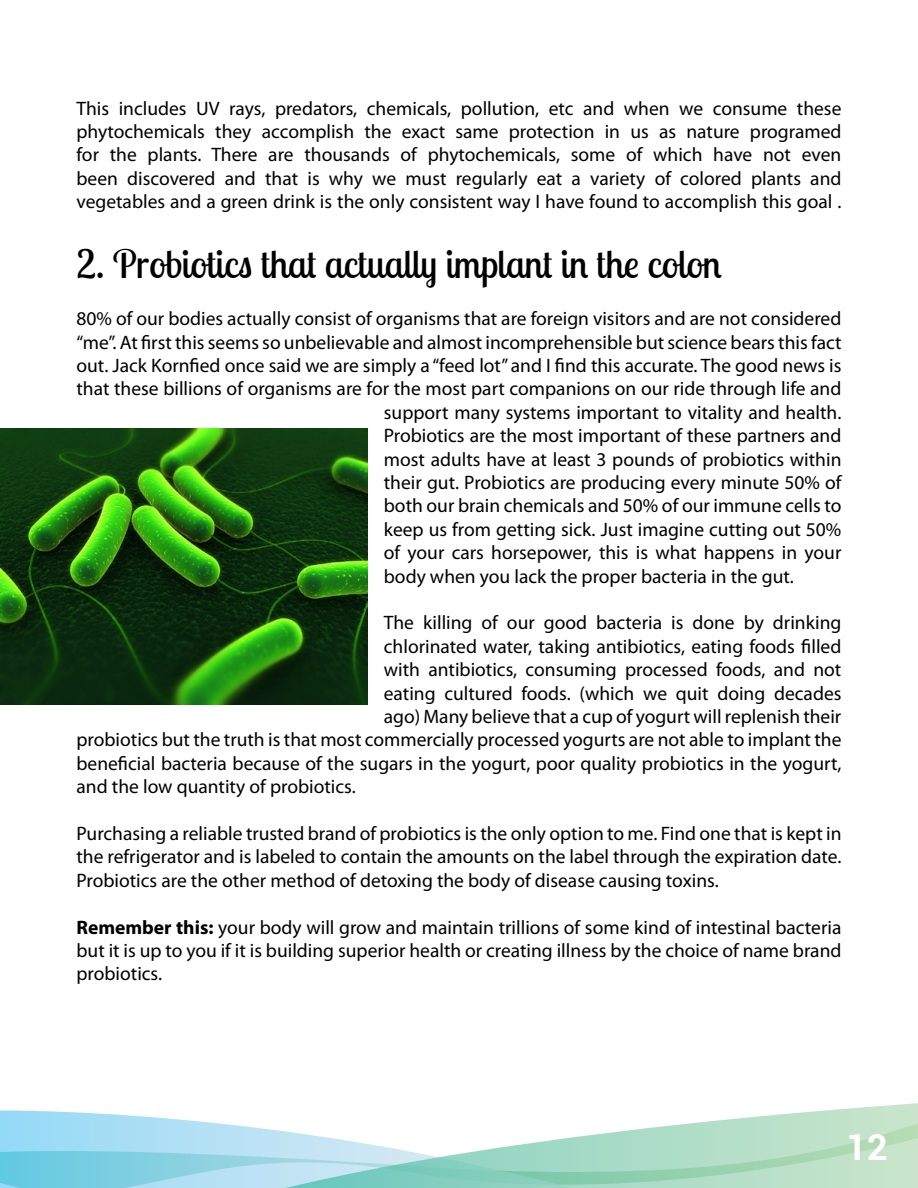
<style>
.page{position:relative;width:918px;height:1188px;background:#fff}
.page>*{position:absolute;margin:0;border:0;box-sizing:border-box;transform-origin:0 0}
.t1{font:39px "Lobster Two";color:#000}
.t2{font:700 36px "Roboto";color:#fff}
.t3{font:19.5px/23.4px "Myriad Pro";color:#000;text-align:justify}
.s1{font-weight:700}
</style>
<div class="page">
<svg style="left:0;top:1110px;width:213px;height:78px;background:#97d8ed"></svg>
<svg style="left:213px;top:1103px;width:705px;height:85px"></svg>
<img style="left:0;top:429px;width:367px;height:275px">
<p class="t3" style="left:77px;top:96px;width:766px">This includes UV rays, predators, chemicals, pollution, etc and when we consume these phytochemicals they accomplish the exact same protection in us as nature programed for the plants. There are thousands of phytochemicals, some of which have not even been discovered and that is why we must regularly eat a variety of colored plants and vegetables and a green drink is the only consistent way I have found to accomplish this goal .</p>
<h1 class="t1" style="left:77px;top:239px;width:646px">2. Probiotics that actually implant in the colon</h1>
<p class="t3" style="left:77px;top:307px;width:766px">80% of our bodies actually consist of organisms that are foreign visitors and are not considered</p>
<p class="t3" style="left:77px;top:330px;width:767px">“me”. At first this seems so unbelievable and almost incomprehensible but science bears this fact</p>
<p class="t3" style="left:77px;top:353px;width:767px">out. Jack Kornfied once said we are simply a “feed lot” and I find this accurate. The good news is</p>
<p class="t3" style="left:77px;top:377px;width:766px">that these billions of organisms are for the most part companions on our ride through life and</p>
<p class="t3" style="left:384px;top:400px;width:459px">support many systems important to vitality and health.</p>
<p class="t3" style="left:384px;top:424px;width:459px">Probiotics are the most important of these partners and</p>
<p class="t3" style="left:384px;top:447px;width:459px">most adults have at least 3 pounds of probiotics within</p>
<p class="t3" style="left:384px;top:470px;width:459px">their gut. Probiotics are producing every minute 50% of</p>
<p class="t3" style="left:384px;top:494px;width:459px">both our brain chemicals and 50% of our immune cells to</p>
<p class="t3" style="left:384px;top:517px;width:459px">keep us from getting sick. Just imagine cutting out 50%</p>
<p class="t3" style="left:384px;top:541px;width:459px">of your cars horsepower, this is what happens in your</p>
<p class="t3" style="left:384px;top:564px;width:412px">body when you lack the proper bacteria in the gut.</p>
<p class="t3" style="left:384px;top:611px;width:459px">The killing of our good bacteria is done by drinking</p>
<p class="t3" style="left:384px;top:634px;width:459px">chlorinated water, taking antibiotics, eating foods filled</p>
<p class="t3" style="left:384px;top:658px;width:459px">with antibiotics, consuming processed foods, and not</p>
<p class="t3" style="left:384px;top:681px;width:459px">eating cultured foods. (which we quit doing decades</p>
<p class="t3" style="left:384px;top:704px;width:459px">ago) Many believe that a cup of yogurt will replenish their</p>
<p class="t3" style="left:77px;top:728px;width:766px">probiotics but the truth is that most commercially processed yogurts are not able to implant the</p>
<p class="t3" style="left:77px;top:751px;width:766px">beneficial bacteria because of the sugars in the yogurt, poor quality probiotics in the yogurt,</p>
<p class="t3" style="left:77px;top:775px;width:281px">and the low quantity of probiotics.</p>
<p class="t3" style="left:77px;top:821px;width:767px">Purchasing a reliable trusted brand of probiotics is the only option to me. Find one that is kept in the refrigerator and is labeled to contain the amounts on the label through the expiration date.<br>Probiotics are the other method of detoxing the body of disease causing toxins.</p>
<p class="t3" style="left:77px;top:915px;width:766px"><span class="s1">Remember this:</span> your body will grow and maintain trillions of some kind of intestinal bacteria but it is up to you if it is building superior health or creating illness by the choice of name brand probiotics.</p>
<h2 class="t2" style="left:847px;top:1122px;width:43px">12</h2>
</div>
